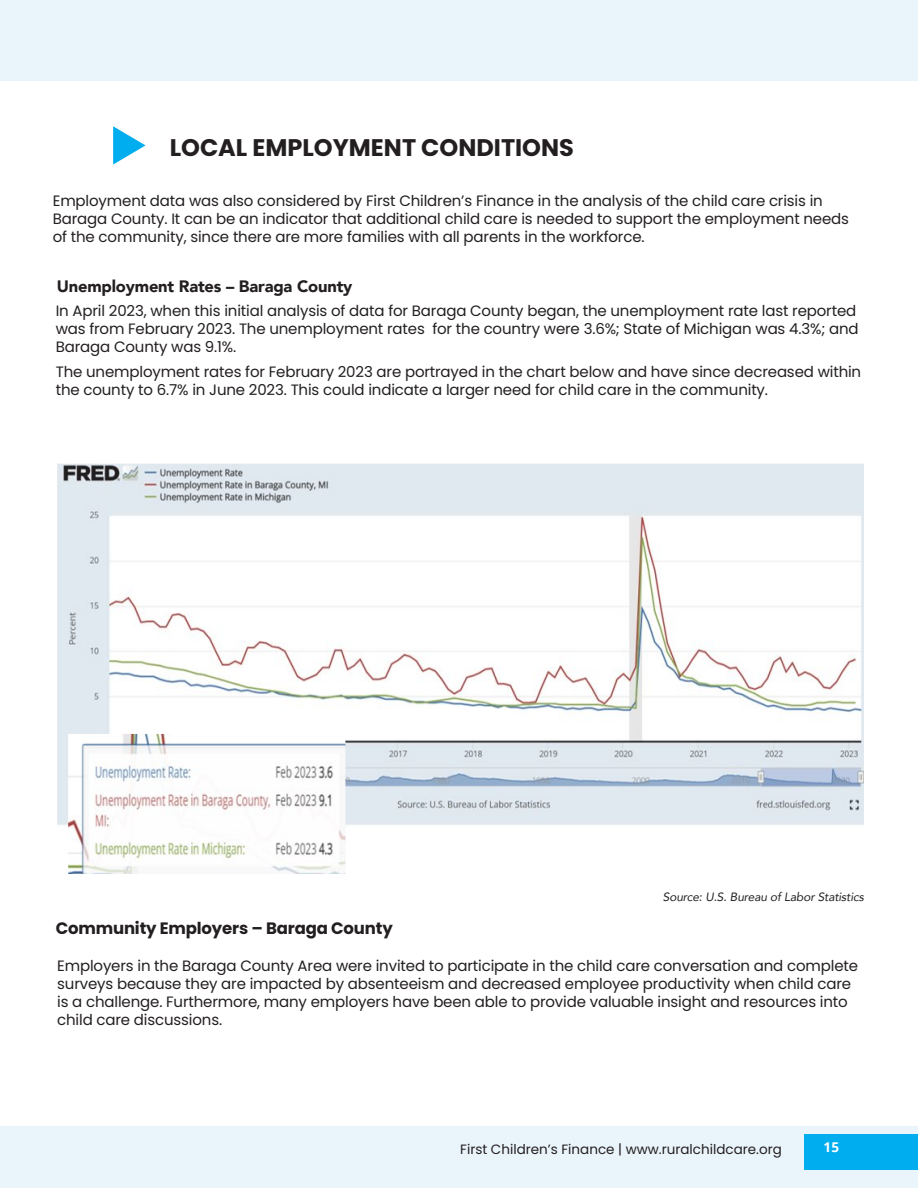
<style>
.page{position:relative;width:918px;height:1188px;background:#fff}
.page>*{position:absolute;margin:0;border:0;box-sizing:border-box;transform-origin:0 0}
.t1{font:700 24px "Poppins";color:#231f20}
.t2{font:700 16.5px "Poppins";letter-spacing:-.01em;color:#231f20}
.t3{font:900 16.5px "Avenir";letter-spacing:-.01em;color:#231f20}
.t4{font:15px/18px "Poppins";letter-spacing:-.01em;color:#231f20}
.t5{font:13.5px "Poppins";color:#231f20}
.t6{font:700 13.5px "Open Sans";color:#fff}
.t7{font:italic 12px "Avenir";letter-spacing:-.01em;color:#231f20}
</style>
<div class="page">
<div style="left:0;top:0;width:918px;height:81px;background:#eaf4fb"></div>
<div style="left:0;top:1126px;width:918px;height:62px;background:#eaf4fb"></div>
<div style="left:804px;top:1134px;width:114px;height:35px;background:#00aeef"></div>
<svg style="left:113px;top:126px;width:33px;height:39px"></svg>
<img style="left:57px;top:463px;width:807px;height:410px">
<p class="t1" style="left:170px;top:134px;width:406px">LOCAL EMPLOYMENT CONDITIONS</p>
<p class="t4" style="left:53px;top:191px;width:798px">Employment data was also considered by First Children’s Finance in the analysis of the child care crisis in<br>Baraga County. It can be an indicator that additional child care is needed to support the employment needs of the community, since there are more families with all parents in the workforce.</p>
<p class="t3" style="left:57px;top:272px;width:297px">Unemployment Rates – Baraga County</p>
<p class="t4" style="left:56px;top:302px;width:804px">In April 2023, when this initial analysis of data for Baraga County began, the unemployment rate last reported was from February 2023. The unemployment rates for the country were 3.6%; State of Michigan was 4.3%; and<br>Baraga County was 9.1%.</p>
<p class="t4" style="left:56px;top:363px;width:807px">The unemployment rates for February 2023 are portrayed in the chart below and have since decreased within the county to 6.7% in June 2023. This could indicate a larger need for child care in the community.</p>
<p class="t2" style="left:56px;top:918px;width:339px">Community Employers – Baraga County</p>
<p class="t7" style="left:663px;top:890px;width:203px">Source: U.S. Bureau of Labor Statistics</p>
<p class="t4" style="left:57px;top:957px;width:802px">Employers in the Baraga County Area were invited to participate in the child care conversation and complete surveys because they are impacted by absenteeism and decreased employee productivity when child care is a challenge. Furthermore, many employers have been able to provide valuable insight and resources into child care discussions.</p>
<p class="t5" style="left:460px;top:1141px;width:323px">First Children’s Finance | www.ruralchildcare.org</p>
<p class="t6" style="left:824px;top:1138px;width:17px">15</p>
</div>
